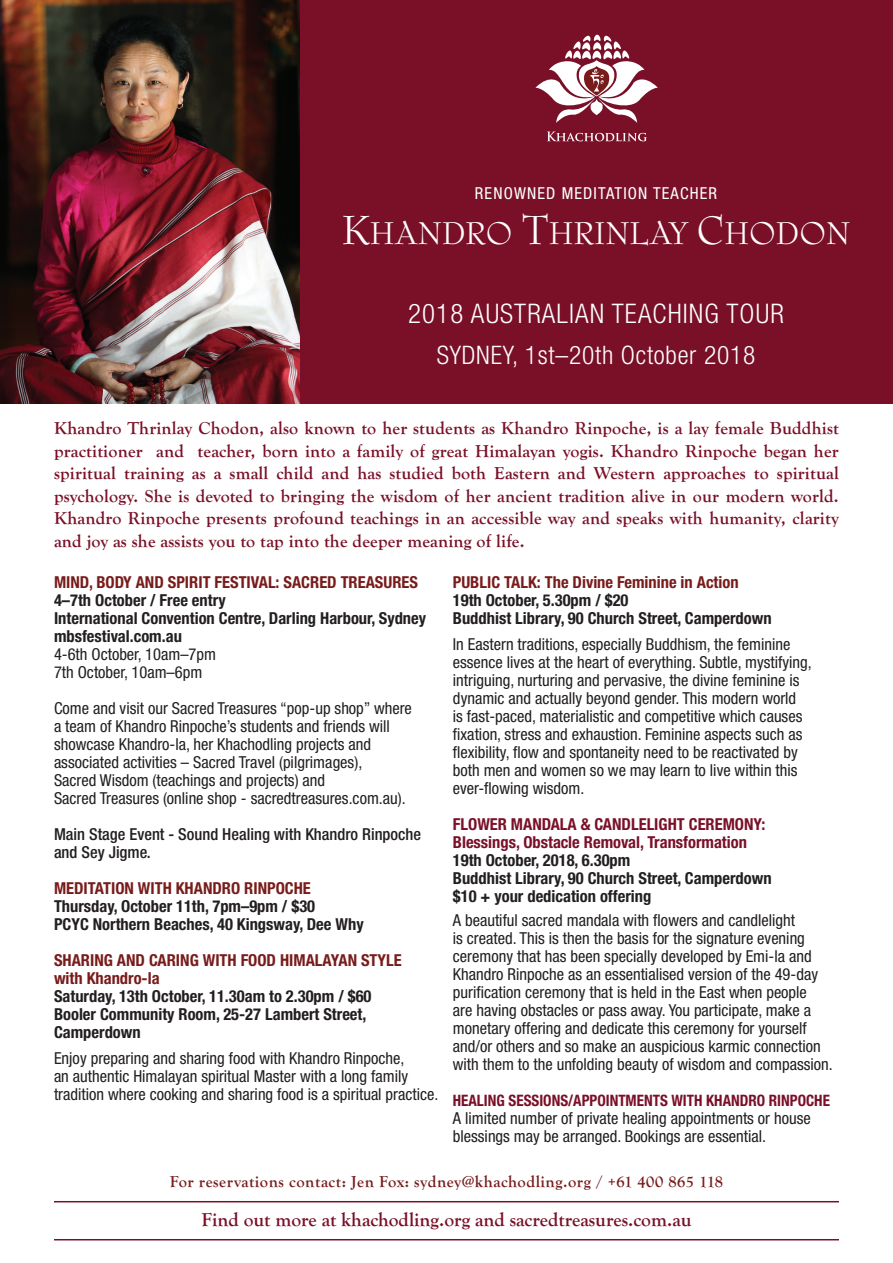
<style>
.page{position:relative;width:893px;height:1263px;background:#fff}
.page>*{position:absolute;margin:0;border:0;box-sizing:border-box;transform-origin:0 0}
.t1{font:34.35px "Bernhard Modern Std";color:#fff}
.t2{font:300 condensed 27px "Helvetica Neue";letter-spacing:.04em;color:#fff}
.t3{font:300 condensed 25.5px "Helvetica Neue";letter-spacing:.03em;color:#fff}
.t4{font:700 19.5px "Goudy Old Style T";color:#7a1028}
.t5{font:700 18px/22.5px "Goudy Old Style T";letter-spacing:.01em;color:#7a1028;text-align:justify}
.t6{font:condensed 16.5px/18px "Helvetica Neue";color:#231f20}
.t7{font:700 condensed 16.5px/18px "Helvetica Neue";color:#231f20}
.t8{font:700 condensed 16.5px/18px "Helvetica Neue";color:#781c1b}
.t9{font:700 condensed 16.5px/18px "Helvetica Neue";color:#7a1028}
.t10{font:700 16.5px "Goudy Old Style T";letter-spacing:.03em;color:#781c1b}
.t11{font:500 condensed 16.5px/18px "Helvetica Neue";color:#231f20}
.t12{font:condensed 16.5px "Helvetica Neue";letter-spacing:.07em;color:#fff}
.t13{font:700 condensed 15.75px "Helvetica Neue";color:#7a1028;scale:.96 1}
.s1{font-size:44.25px}
.s2{font-size:43.5px}
</style>
<div class="page">
<div style="left:299px;top:0;width:594px;height:404px;background:#7a1028"></div>
<svg style="left:535px;top:35px;width:123px;height:88px"></svg>
<svg style="left:547px;top:132px;width:100px;height:9px"></svg>
<hr style="left:54px;top:1201px;width:785px;height:1px;background:#7a1028">
<hr style="left:54px;top:1239px;width:785px;height:1px;background:#7a1028">
<img style="left:0;top:0;width:299px;height:404px">
<p class="t12" style="left:475px;top:184px;width:244px">RENOWNED MEDITATION TEACHER</p>
<h1 class="t1" style="left:342px;top:215px;width:510px"><span class="s1">K</span>HANDRO <span class="s1">T</span>HRINLAY <span class="s2">C</span>HODON</h1>
<h2 class="t2" style="left:408px;top:298px;width:377px">2018 AUSTRALIAN TEACHING TOUR</h2>
<h3 class="t3" style="left:437px;top:340px;width:320px">SYDNEY, 1st–20th October 2018</h3>
<p class="t5" style="left:54px;top:417px;width:786px">Khandro Thrinlay Chodon, also known to her students as Khandro Rinpoche, is a lay female Buddhist practitioner and teacher, born into a family of great Himalayan yogis. Khandro Rinpoche began her spiritual training as a small child and has studied both Eastern and Western approaches to spiritual psychology. She is devoted to bringing the wisdom of her ancient tradition alive in our modern world.<br>Khandro Rinpoche presents profound teachings in an accessible way and speaks with humanity, clarity and joy as she assists you to tap into the deeper meaning of life.</p>
<p class="t8" style="left:54px;top:572px;width:366px">MIND, BODY AND SPIRIT FESTIVAL: SACRED TREASURES</p>
<p class="t7" style="left:54px;top:590px;width:374px">4–7th October / Free entry<br>International Convention Centre, Darling Harbour, Sydney mbsfestival.com.au</p>
<p class="t6" style="left:54px;top:645px;width:164px">4-6th October, 10am–7pm<br>7th October, 10am–6pm</p>
<p class="t6" style="left:54px;top:699px;width:359px">Come and visit our Sacred Treasures “pop-up shop” where a team of Khandro Rinpoche’s students and friends will showcase Khandro-la, her Khachodling projects and associated activities – Sacred Travel (pilgrimages),<br>Sacred Wisdom (teachings and projects) and<br>Sacred Treasures (online shop - sacredtreasures.com.au).</p>
<p class="t11" style="left:54px;top:825px;width:368px">Main Stage Event - Sound Healing with Khandro Rinpoche and Sey Jigme.</p>
<p class="t8" style="left:54px;top:879px;width:258px">MEDITATION WITH KHANDRO RINPOCHE</p>
<p class="t7" style="left:54px;top:897px;width:311px">Thursday, October 11th, 7pm–9pm / $30<br>PCYC Northern Beaches, 40 Kingsway, Dee Why</p>
<p class="t8" style="left:54px;top:951px;width:349px">SHARING AND CARING WITH FOOD HIMALAYAN STYLE with Khandro-la</p>
<p class="t7" style="left:54px;top:987px;width:319px">Saturday, 13th October, 11.30am to 2.30pm / $60<br>Booler Community Room, 25-27 Lambert Street,<br>Camperdown</p>
<p class="t6" style="left:54px;top:1049px;width:386px">Enjoy preparing and sharing food with Khandro Rinpoche,<br>an authentic Himalayan spiritual Master with a long family tradition where cooking and sharing food is a spiritual practice.</p>
<p class="t8" style="left:453px;top:573px;width:287px">PUBLIC TALK: The Divine Feminine in Action</p>
<p class="t7" style="left:453px;top:591px;width:320px">19th October, 5.30pm / $20<br>Buddhist Library, 90 Church Street, Camperdown</p>
<p class="t6" style="left:453px;top:635px;width:360px">In Eastern traditions, especially Buddhism, the feminine essence lives at the heart of everything. Subtle, mystifying, intriguing, nurturing and pervasive, the divine feminine is dynamic and actually beyond gender. This modern world<br>is fast-paced, materialistic and competitive which causes fixation, stress and exhaustion. Feminine aspects such as flexibility, flow and spontaneity need to be reactivated by both men and women so we may learn to live within this ever-flowing wisdom.</p>
<p class="t9" style="left:453px;top:815px;width:314px">FLOWER MANDALA &amp; CANDLELIGHT CEREMONY:<br>Blessings, Obstacle Removal, Transformation</p>
<p class="t7" style="left:453px;top:851px;width:320px">19th October, 2018, 6.30pm<br>Buddhist Library, 90 Church Street, Camperdown $10 + your dedication offering</p>
<p class="t6" style="left:453px;top:911px;width:381px">A beautiful sacred mandala with flowers and candlelight<br>is created. This is then the basis for the signature evening ceremony that has been specially developed by Emi-la and Khandro Rinpoche as an essentialised version of the 49-day purification ceremony that is held in the East when people<br>are having obstacles or pass away. You participate, make a monetary offering and dedicate this ceremony for yourself and/or others and so make an auspicious karmic connection with them to the unfolding beauty of wisdom and compassion.</p>
<p class="t13" style="left:453px;top:1091px;width:394px">HEALING SESSIONS/APPOINTMENTS WITH KHANDRO RINPOCHE</p>
<p class="t6" style="left:453px;top:1109px;width:359px">A limited number of private healing appointments or house blessings may be arranged. Bookings are essential.</p>
<p class="t10" style="left:170px;top:1172px;width:555px">For reservations contact: Jen Fox: sydney@khachodling.org / +61 400 865 118</p>
<p class="t4" style="left:202px;top:1208px;width:491px">Find out more at khachodling.org and sacredtreasures.com.au</p>
</div>
